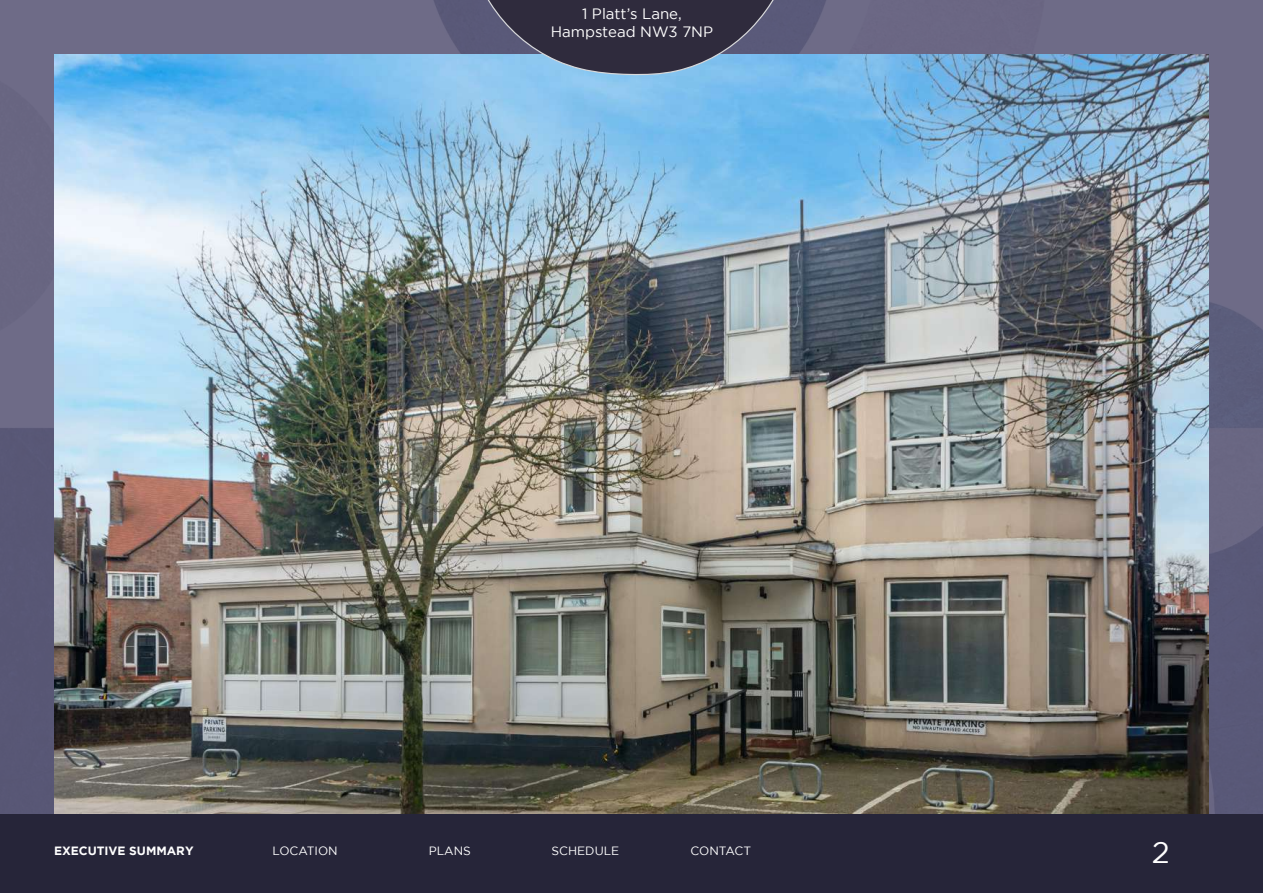
<style>
.page{position:relative;width:1263px;height:893px;background:#fff}
.page>*{position:absolute;margin:0;border:0;box-sizing:border-box;transform-origin:0 0}
.t1{font:30px "Gotham";color:#fff}
.t2{font:15px/18px "Gotham";color:#fff;text-align:center}
.t3{font:12px "Gotham";color:#fff}
.t4{font:700 12px "Gotham";color:#fff}
</style>
<div class="page">
<img style="left:0;top:0;width:1263px;height:814px">
<img style="left:54px;top:54px;width:1155px;height:760px">
<div style="left:0;top:814px;width:1263px;height:79px;background:#262539"></div>
<svg style="left:473px;top:0;width:316px;height:76px;background:#485169"></svg>
<p class="t2" style="left:551px;top:5px;width:164px">1 Platt’s Lane,<br>Hampstead NW3 7NP</p>
<p class="t4" style="left:54px;top:844px;width:141px">EXECUTIVE SUMMARY</p>
<p class="t3" style="left:272px;top:845px;width:67px">LOCATION</p>
<p class="t3" style="left:429px;top:845px;width:44px">PLANS</p>
<p class="t3" style="left:552px;top:845px;width:69px">SCHEDULE</p>
<p class="t3" style="left:691px;top:845px;width:62px">CONTACT</p>
<h1 class="t1" style="left:1152px;top:835px;width:19px">2</h1>
</div>
